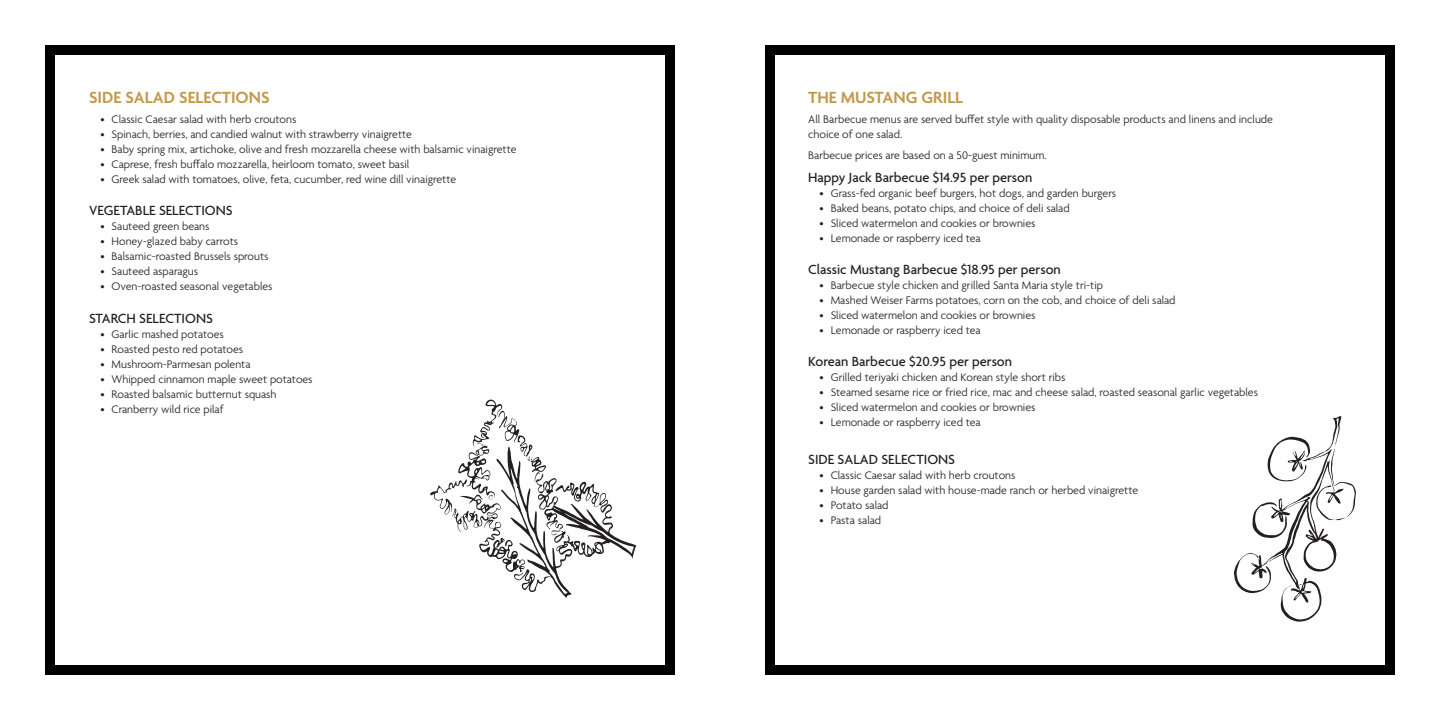
<style>
.page{position:relative;width:1440px;height:720px;background:#fff}
.page>*{position:absolute;margin:0;border:0;box-sizing:border-box;transform-origin:0 0}
.t1{font:600 17.5px "Agenda";color:#c4994a}
.Entrée{font:500 14.38px "Agenda";color:#231f20}
.description{font:300 11.88px/15px "Agenda";color:#231f20}
</style>
<div class="page">
<div style="left:45px;top:45px;width:630px;height:630px;border:10px solid #000"></div>
<div style="left:765px;top:45px;width:630px;height:630px;border:10px solid #000"></div>
<svg style="left:430px;top:399px;width:206px;height:199px"></svg>
<svg style="left:1234px;top:416px;width:122px;height:206px"></svg>
<p class="t1" style="left:89px;top:87px;width:182px">SIDE SALAD SELECTIONS</p>
<p class="description" style="left:100px;top:113px;width:198px">• Classic Caesar salad with herb croutons</p>
<p class="description" style="left:100px;top:128px;width:313px">• Spinach, berries, and candied walnut with strawberry vinaigrette</p>
<p class="description" style="left:100px;top:143px;width:418px">• Baby spring mix, artichoke, olive and fresh mozzarella cheese with balsamic vinaigrette</p>
<p class="description" style="left:100px;top:158px;width:311px">• Caprese, fresh buffalo mozzarella, heirloom tomato, sweet basil</p>
<p class="description" style="left:100px;top:173px;width:358px">• Greek salad with tomatoes, olive, feta, cucumber, red wine dill vinaigrette</p>
<p class="Entrée" style="left:89px;top:203px;width:145px">VEGETABLE SELECTIONS</p>
<p class="description" style="left:100px;top:220px;width:111px">• Sauteed green beans</p>
<p class="description" style="left:100px;top:235px;width:139px">• Honey-glazed baby carrots</p>
<p class="description" style="left:100px;top:250px;width:170px">• Balsamic-roasted Brussels sprouts</p>
<p class="description" style="left:100px;top:265px;width:99px">• Sauteed asparagus</p>
<p class="description" style="left:100px;top:280px;width:174px">• Oven-roasted seasonal vegetables</p>
<p class="Entrée" style="left:89px;top:310px;width:125px">STARCH SELECTIONS</p>
<p class="description" style="left:100px;top:327px;width:125px">• Garlic mashed potatoes</p>
<p class="description" style="left:100px;top:342px;width:144px">• Roasted pesto red potatoes</p>
<p class="description" style="left:100px;top:357px;width:152px">• Mushroom-Parmesan polenta</p>
<p class="description" style="left:100px;top:372px;width:214px">• Whipped cinnamon maple sweet potatoes</p>
<p class="description" style="left:100px;top:387px;width:178px">• Roasted balsamic butternut squash</p>
<p class="description" style="left:100px;top:402px;width:125px">• Cranberry wild rice pilaf</p>
<p class="t1" style="left:808px;top:87px;width:156px">THE MUSTANG GRILL</p>
<p class="description" style="left:808px;top:113px;width:466px">All Barbecue menus are served buffet style with quality disposable products and linens and include choice of one salad.</p>
<p class="description" style="left:808px;top:148px;width:240px">Barbecue prices are based on a 50-guest minimum.</p>
<p class="Entrée" style="left:808px;top:169px;width:226px">Happy Jack Barbecue $14.95 per person</p>
<p class="description" style="left:819px;top:186px;width:298px">• Grass-fed organic beef burgers, hot dogs, and garden burgers</p>
<p class="description" style="left:819px;top:201px;width:252px">• Baked beans, potato chips, and choice of deli salad</p>
<p class="description" style="left:819px;top:216px;width:218px">• Sliced watermelon and cookies or brownies</p>
<p class="description" style="left:819px;top:231px;width:163px">• Lemonade or raspberry iced tea</p>
<p class="Entrée" style="left:808px;top:262px;width:254px">Classic Mustang Barbecue $18.95 per person</p>
<p class="description" style="left:819px;top:278px;width:285px">• Barbecue style chicken and grilled Santa Maria style tri-tip</p>
<p class="description" style="left:819px;top:293px;width:358px">• Mashed Weiser Farms potatoes, corn on the cob, and choice of deli salad</p>
<p class="description" style="left:819px;top:308px;width:218px">• Sliced watermelon and cookies or brownies</p>
<p class="description" style="left:819px;top:323px;width:163px">• Lemonade or raspberry iced tea</p>
<p class="Entrée" style="left:808px;top:354px;width:205px">Korean Barbecue $20.95 per person</p>
<p class="description" style="left:819px;top:371px;width:247px">• Grilled teriyaki chicken and Korean style short ribs</p>
<p class="description" style="left:819px;top:386px;width:440px">• Steamed sesame rice or fried rice, mac and cheese salad, roasted seasonal garlic vegetables</p>
<p class="description" style="left:819px;top:401px;width:218px">• Sliced watermelon and cookies or brownies</p>
<p class="description" style="left:819px;top:416px;width:163px">• Lemonade or raspberry iced tea</p>
<p class="Entrée" style="left:808px;top:452px;width:148px">SIDE SALAD SELECTIONS</p>
<p class="description" style="left:819px;top:468px;width:198px">• Classic Caesar salad with herb croutons</p>
<p class="description" style="left:819px;top:483px;width:320px">• House garden salad with house-made ranch or herbed vinaigrette</p>
<p class="description" style="left:819px;top:498px;width:71px">• Potato salad</p>
<p class="description" style="left:819px;top:513px;width:63px">• Pasta salad</p>
</div>
